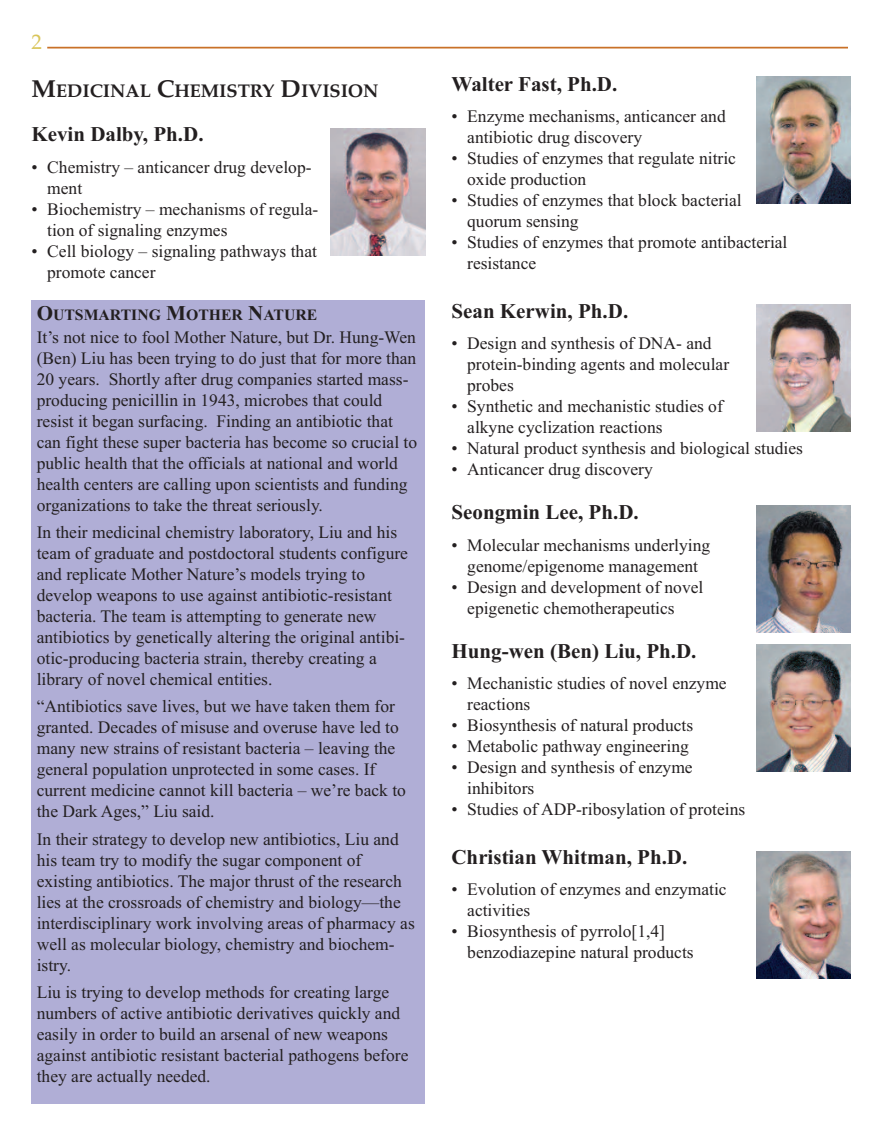
<style>
.page{position:relative;width:882px;height:1134px;background:#fff}
.page>*{position:absolute;margin:0;border:0;box-sizing:border-box;transform-origin:0 0}
.t1{font:700 21px "Times New Roman";color:#231f20}
.t2{font:21px "Palatino";color:#d9c55a}
.t3{font:700 18.38px "Palatino";color:#231f20}
.t4{font:17.5px/21px "Times New Roman";color:#231f20}
.t5{font:700 15.75px "Times New Roman";color:#231f20}
.s1{font-size:24.5px}
.s2{font-size:21px}
</style>
<div class="page">
<hr style="left:47px;top:47px;width:801px;height:2px;background:#c97128">
<div style="left:32px;top:300px;width:393px;height:803px;background:#b0aed6"></div>
<img style="left:756px;top:851px;width:94px;height:127px">
<img style="left:331px;top:129px;width:94px;height:127px">
<img style="left:756px;top:77px;width:94px;height:126px">
<img style="left:756px;top:305px;width:94px;height:126px">
<img style="left:756px;top:645px;width:94px;height:126px">
<img style="left:756px;top:506px;width:94px;height:127px">
<p class="t2" style="left:32px;top:29px;width:12px">2</p>
<p class="t3" style="left:32px;top:80px;width:349px"><span class="s1">M</span>EDICINAL <span class="s1">C</span>HEMISTRY <span class="s1">D</span>IVISION</p>
<p class="t1" style="left:32px;top:122px;width:174px">Kevin Dalby, Ph.D.</p>
<p class="t4" style="left:47px;top:156px;width:266px;text-indent:-16px">• Chemistry – anticancer drug develop&shy;ment</p>
<p class="t4" style="left:47px;top:198px;width:273px;text-indent:-16px">• Biochemistry – mechanisms of regula&shy;tion of signaling enzymes</p>
<p class="t4" style="left:47px;top:240px;width:271px;text-indent:-16px">• Cell biology – signaling pathways that promote cancer</p>
<p class="t5" style="left:37px;top:305px;width:282px"><span class="s2">O</span>UTSMARTING <span class="s2">M</span>OTHER <span class="s2">N</span>ATURE</p>
<p class="t4" style="left:37px;top:326px;width:382px">It’s not nice to fool Mother Nature, but Dr. Hung-Wen (Ben) Liu has been trying to do just that for more than 20 years. Shortly after drug companies started mass&shy;producing penicillin in 1943, microbes that could resist it began surfacing. Finding an antibiotic that can fight these super bacteria has become so crucial to public health that the officials at national and world health centers are calling upon scientists and funding organizations to take the threat seriously.</p>
<p class="t4" style="left:37px;top:521px;width:373px">In their medicinal chemistry laboratory, Liu and his team of graduate and postdoctoral students configure and replicate Mother Nature’s models trying to develop weapons to use against antibiotic-resistant bacteria. The team is attempting to generate new antibiotics by genetically altering the original antibi&shy;otic-producing bacteria strain, thereby creating a library of novel chemical entities.</p>
<p class="t4" style="left:37px;top:696px;width:371px">“Antibiotics save lives, but we have taken them for granted. Decades of misuse and overuse have led to many new strains of resistant bacteria – leaving the general population unprotected in some cases. If current medicine cannot kill bacteria – we’re back to the Dark Ages,” Liu said.</p>
<p class="t4" style="left:37px;top:828px;width:380px">In their strategy to develop new antibiotics, Liu and his team try to modify the sugar component of existing antibiotics. The major thrust of the research lies at the crossroads of chemistry and biology—the interdisciplinary work involving areas of pharmacy as well as molecular biology, chemistry and biochem&shy;istry.</p>
<p class="t4" style="left:37px;top:981px;width:373px">Liu is trying to develop methods for creating large numbers of active antibiotic derivatives quickly and easily in order to build an arsenal of new weapons against antibiotic resistant bacterial pathogens before they are actually needed.</p>
<p class="t1" style="left:452px;top:71px;width:167px">Walter Fast, Ph.D.</p>
<p class="t4" style="left:467px;top:106px;width:260px;text-indent:-16px">• Enzyme mechanisms, anticancer and antibiotic drug discovery</p>
<p class="t4" style="left:467px;top:148px;width:270px;text-indent:-16px">• Studies of enzymes that regulate nitric oxide production</p>
<p class="t4" style="left:467px;top:190px;width:276px;text-indent:-16px">• Studies of enzymes that block bacterial quorum sensing</p>
<p class="t4" style="left:467px;top:232px;width:322px;text-indent:-16px">• Studies of enzymes that promote antibacterial resistance</p>
<p class="t1" style="left:452px;top:298px;width:178px">Sean Kerwin, Ph.D.</p>
<p class="t4" style="left:467px;top:333px;width:263px;text-indent:-16px">• Design and synthesis of DNA- and protein-binding agents and molecular probes</p>
<p class="t4" style="left:467px;top:396px;width:257px;text-indent:-16px">• Synthetic and mechanistic studies of alkyne cyclization reactions</p>
<p class="t4" style="left:451px;top:438px;width:353px">• Natural product synthesis and biological studies</p>
<p class="t4" style="left:451px;top:459px;width:203px">• Anticancer drug discovery</p>
<p class="t1" style="left:452px;top:500px;width:189px">Seongmin Lee, Ph.D.</p>
<p class="t4" style="left:452px;top:534px;width:260px;text-align:center">• Molecular mechanisms underlying genome/epigenome management</p>
<p class="t4" style="left:467px;top:576px;width:238px;text-indent:-16px">• Design and development of novel epigenetic chemotherapeutics</p>
<p class="t1" style="left:452px;top:638px;width:247px">Hung-wen (Ben) Liu, Ph.D.</p>
<p class="t4" style="left:467px;top:673px;width:261px;text-indent:-16px">• Mechanistic studies of novel enzyme reactions</p>
<p class="t4" style="left:452px;top:715px;width:243px">• Biosynthesis of natural products</p>
<p class="t4" style="left:451px;top:736px;width:239px">• Metabolic pathway engineering</p>
<p class="t4" style="left:467px;top:757px;width:227px;text-indent:-16px">• Design and synthesis of enzyme inhibitors</p>
<p class="t4" style="left:451px;top:799px;width:295px">• Studies of ADP-ribosylation of proteins</p>
<p class="t1" style="left:452px;top:844px;width:237px">Christian Whitman, Ph.D.</p>
<p class="t4" style="left:467px;top:879px;width:261px;text-indent:-16px">• Evolution of enzymes and enzymatic activities</p>
<p class="t4" style="left:467px;top:921px;width:228px;text-indent:-16px">• Biosynthesis of pyrrolo[1,4] benzodiazepine natural products</p>
</div>
